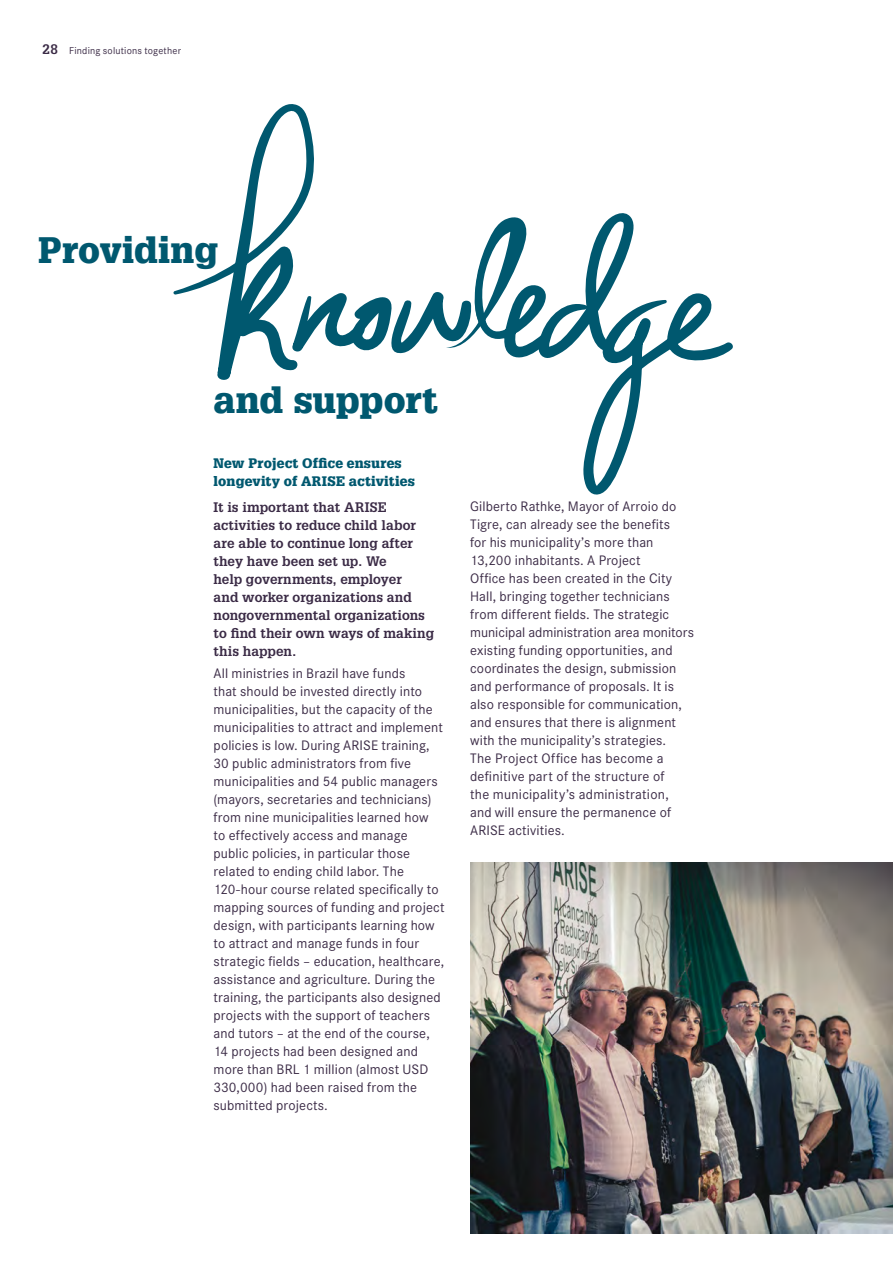
<style>
.page{position:relative;width:893px;height:1263px;background:#fff}
.page>*{position:absolute;margin:0;border:0;box-sizing:border-box;transform-origin:0 0}
.t1{font:900 36px "Glypha";color:#00586f}
.t2{font:13.5px/18px "Corporate SBQ";letter-spacing:.01em;color:#3b2b46}
.t3{font:700 13.5px/18px "Glypha";color:#3b2b46}
.t4{font:900 13.5px/18px "Glypha";letter-spacing:.015em;color:#00586f}
.t5{font:9.75px "Corporate SBQ";letter-spacing:.02em;color:#3b2b46}
.s1{font-family:"Glypha";font-weight:700;font-size:13.5px}
</style>
<div class="page">
<img style="left:470px;top:862px;width:423px;height:371px">
<svg style="left:173px;top:104px;width:560px;height:391px"></svg>
<p class="t5" style="left:43px;top:45px;width:140px"><span class="s1">28</span> Finding solutions together</p>
<h1 class="t1" style="left:38px;top:228px;width:182px">Providing</h1>
<h1 class="t1" style="left:214px;top:378px;width:226px">and support</h1>
<p class="t4" style="left:214px;top:454px;width:203px">New Project Office ensures longevity of ARISE activities</p>
<p class="t3" style="left:214px;top:498px;width:222px">It is important that ARISE activities to reduce child labor are able to continue long after they have been set up. We<br>help governments, employer<br>and worker organizations and nongovernmental organizations to find their own ways of making this happen.</p>
<p class="t2" style="left:214px;top:665px;width:232px">All ministries in Brazil have funds<br>that should be invested directly into municipalities, but the capacity of the municipalities to attract and implement policies is low. During ARISE training, 30 public administrators from five municipalities and 54 public managers (mayors, secretaries and technicians) from nine municipalities learned how<br>to effectively access and manage public policies, in particular those related to ending child labor. The 120-hour course related specifically to mapping sources of funding and project design, with participants learning how to attract and manage funds in four strategic fields – education, healthcare, assistance and agriculture. During the training, the participants also designed projects with the support of teachers and tutors – at the end of the course, 14 projects had been designed and more than BRL 1 million (almost USD 330,000) had been raised from the submitted projects.</p>
<p class="t2" style="left:470px;top:498px;width:225px">Gilberto Rathke, Mayor of Arroio do Tigre, can already see the benefits<br>for his municipality’s more than 13,200 inhabitants. A Project<br>Office has been created in the City Hall, bringing together technicians from different fields. The strategic municipal administration area monitors existing funding opportunities, and coordinates the design, submission and performance of proposals. It is also responsible for communication, and ensures that there is alignment with the municipality’s strategies.<br>The Project Office has become a definitive part of the structure of<br>the municipality’s administration,<br>and will ensure the permanence of ARISE activities.</p>
</div>
